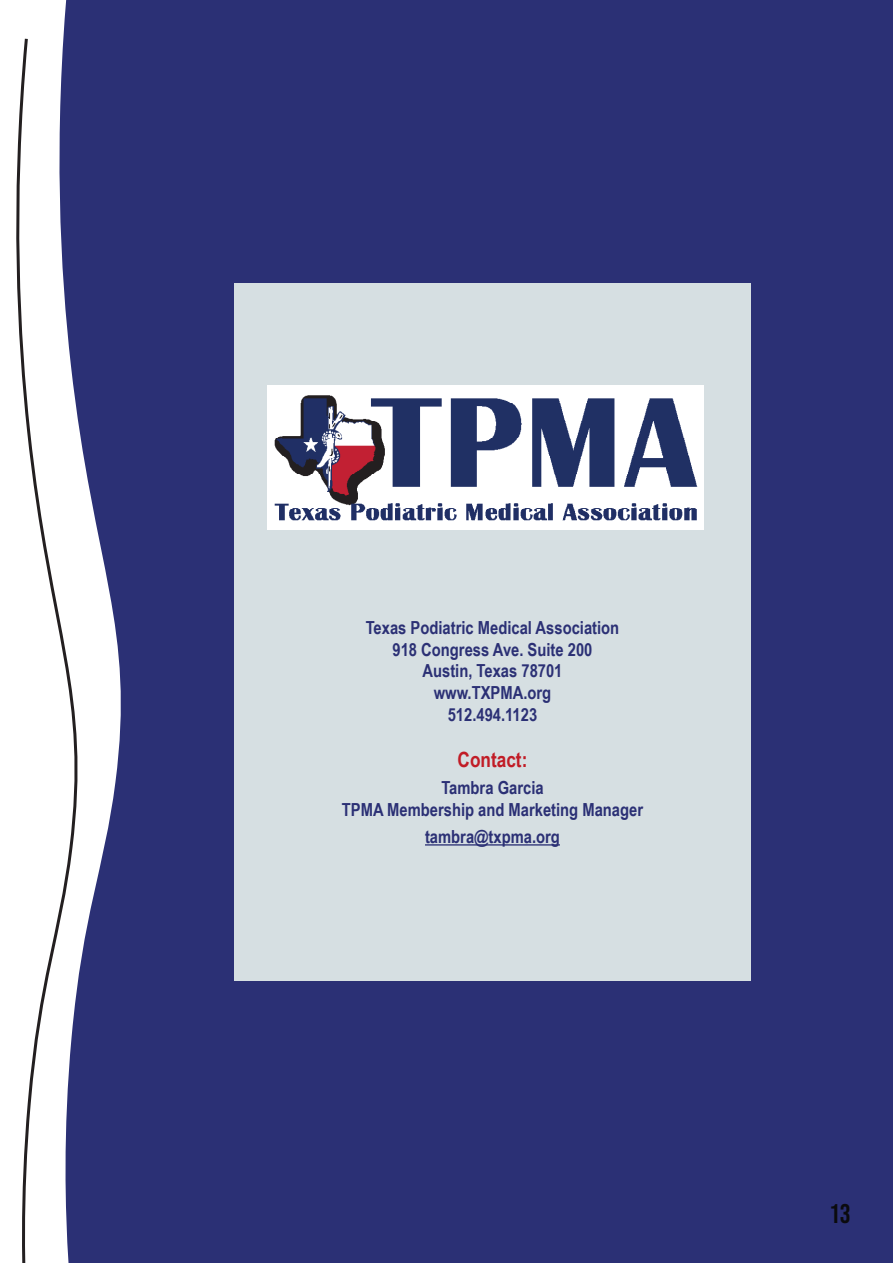
<style>
.page{position:relative;width:893px;height:1263px;background:#fff}
.page>*{position:absolute;margin:0;border:0;box-sizing:border-box;transform-origin:0 0}
.t1{font:27px "Bebas Neue";color:#0b0b0e}
.t2{font:700 21px "Arial Narrow";color:#c11c26}
.t3{font:700 18px "Arial Narrow";color:#2b3075}
</style>
<div class="page">
<div style="left:63px;top:0;width:830px;height:1263px;background:#2b3075"></div>
<svg style="left:16px;top:36px;width:74px;height:1227px"></svg>
<div style="left:234px;top:283px;width:517px;height:697px;background:#d6dfe2"></div>
<hr style="left:425px;top:844px;width:135px;height:1px;background:#2b3075">
<img style="left:267px;top:386px;width:436px;height:144px">
<p class="t3" style="left:366px;top:614px;width:255px">Texas Podiatric Medical Association</p>
<p class="t3" style="left:392px;top:636px;width:201px">918 Congress Ave. Suite 200</p>
<p class="t3" style="left:422px;top:657px;width:142px">Austin, Texas 78701</p>
<p class="t3" style="left:434px;top:679px;width:119px">www.TXPMA.org</p>
<p class="t3" style="left:448px;top:701px;width:91px">512.494.1123</p>
<p class="t2" style="left:458px;top:744px;width:71px">Contact:</p>
<p class="t3" style="left:441px;top:774px;width:104px">Tambra Garcia</p>
<p class="t3" style="left:342px;top:796px;width:303px">TPMA Membership and Marketing Manager</p>
<p class="t3" style="left:425px;top:823px;width:136px">tambra@txpma.org</p>
<h1 class="t1" style="left:829px;top:1198px;width:23px">13</h1>
</div>
